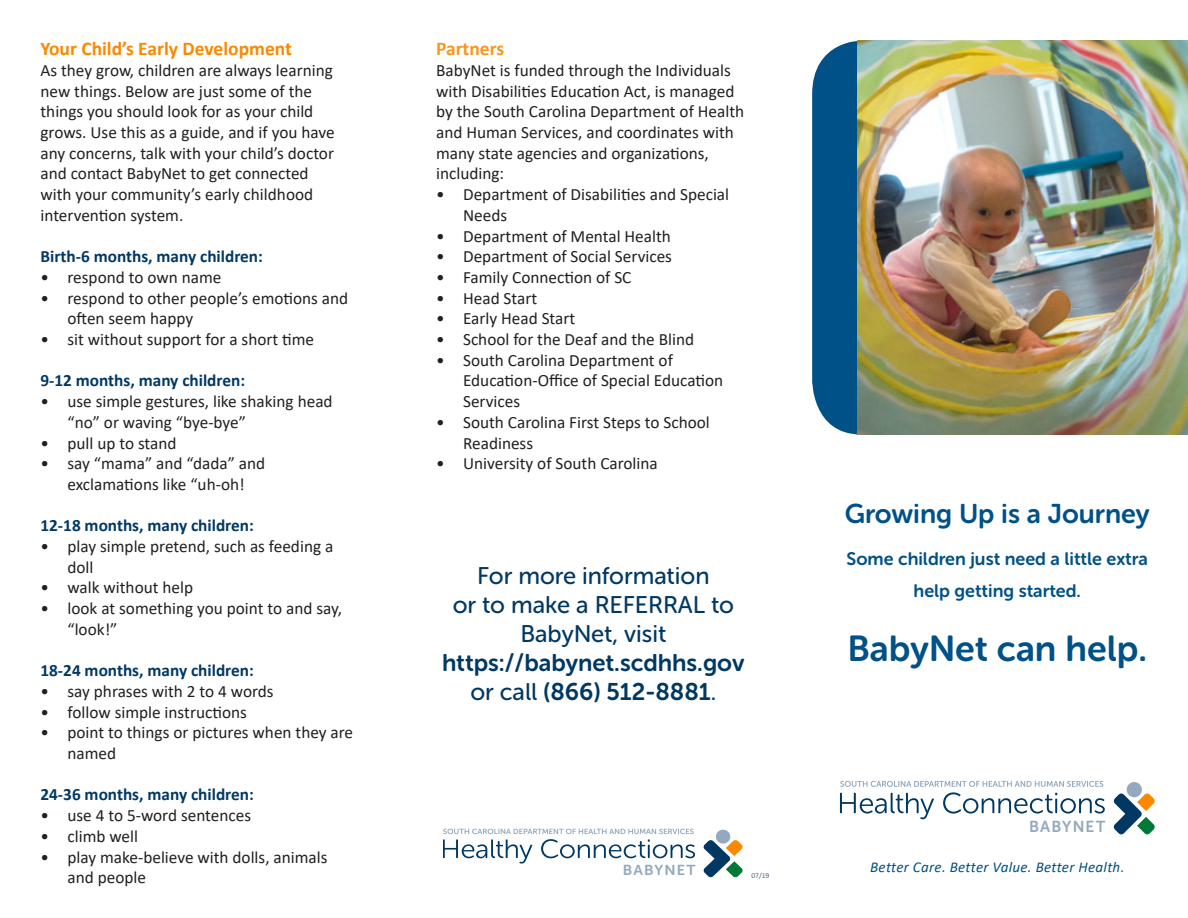
<style>
.page{position:relative;width:1188px;height:918px;background:#fff}
.page>*{position:absolute;margin:0;border:0;box-sizing:border-box;transform-origin:0 0}
.t1{font:36px "Museo Sans Rounded 700";color:#005187}
.t2{font:27px "Museo Sans Rounded 700";color:#005187}
.t3{font:24px/28.8px "Museo Sans Rounded 500";color:#003864;text-align:center}
.t4{font:700 19.5px "Calibri";color:#fa8900}
.t5{font:700 19.5px "Calibri";color:#f7971d}
.t6{font:18px/32.4px "Museo Sans Rounded 700";color:#005187;text-align:center}
.t7{font:17.25px/20.7px "Calibri";color:#231f20}
.t8{font:700 17.25px "Calibri";color:#003864}
.t9{font:15.9px "Museo Sans Rounded 700";letter-spacing:.075em;color:#94a9be}
.t10{font:italic 15px "Calibri";letter-spacing:.02em;color:#005187}
.t11{font:14.4px "Museo Sans Rounded 700";letter-spacing:.075em;color:#94a9be;scale:1.05 1}
.t12{font:300 7.5px "Calibri";color:#003864}
.s1{font-family:"Museo Sans Rounded 700"}
</style>
<div class="page">
<svg style="left:812px;top:41px;width:45px;height:393px;background:#0f5b8e"></svg>
<img style="left:857px;top:41px;width:331px;height:393px">
<svg style="left:703px;top:840px;width:40px;height:38px"></svg>
<div style="left:716px;top:830px;width:14px;height:14px;background:#94a9be;border-radius:50%"></div>
<svg style="left:443px;top:829px;width:252px;height:35px"></svg>
<svg style="left:1113px;top:793px;width:42px;height:41px"></svg>
<div style="left:1127px;top:782px;width:15px;height:15px;background:#94a9be;border-radius:50%"></div>
<svg style="left:840px;top:781px;width:265px;height:38px"></svg>
<p class="t4" style="left:40px;top:35px;width:253px">Your Child’s Early Development</p>
<p class="t7" style="left:40px;top:59px;width:296px">As they grow, children are always learning new things. Below are just some of the things you should look for as your child grows. Use this as a guide, and if you have any concerns, talk with your child’s doctor and contact BabyNet to get connected with your community’s early childhood intervention system.</p>
<p class="t8" style="left:40px;top:244px;width:224px">Birth-6 months, many children:</p>
<p class="t7" style="left:40px;top:266px;width:182px">• respond to own name</p>
<p class="t7" style="left:68px;top:287px;width:282px;text-indent:-27px">• respond to other people’s emotions and often seem happy</p>
<p class="t7" style="left:40px;top:329px;width:275px">• sit without support for a short time</p>
<p class="t8" style="left:40px;top:369px;width:206px">9-12 months, many children:</p>
<p class="t7" style="left:68px;top:391px;width:267px;text-indent:-27px">• use simple gestures, like shaking head “no” or waving “bye-bye”</p>
<p class="t7" style="left:40px;top:432px;width:138px">• pull up to stand</p>
<p class="t7" style="left:40px;top:453px;width:226px;text-align:center">• say “mama” and “dada” and exclamations like “uh-oh!</p>
<p class="t8" style="left:40px;top:513px;width:215px">12-18 months, many children:</p>
<p class="t7" style="left:68px;top:536px;width:267px;text-indent:-27px">• play simple pretend, such as feeding a doll</p>
<p class="t7" style="left:40px;top:577px;width:154px">• walk without help</p>
<p class="t7" style="left:68px;top:598px;width:276px;text-indent:-27px">• look at something you point to and say, “look!”</p>
<p class="t8" style="left:40px;top:658px;width:215px">18-24 months, many children:</p>
<p class="t7" style="left:40px;top:680px;width:235px">• say phrases with 2 to 4 words</p>
<p class="t7" style="left:40px;top:701px;width:208px">• follow simple instructions</p>
<p class="t7" style="left:68px;top:722px;width:287px;text-indent:-27px">• point to things or pictures when they are named</p>
<p class="t8" style="left:40px;top:783px;width:215px">24-36 months, many children:</p>
<p class="t7" style="left:40px;top:805px;width:212px">• use 4 to 5-word sentences</p>
<p class="t7" style="left:40px;top:825px;width:99px">• climb well</p>
<p class="t7" style="left:68px;top:846px;width:262px;text-indent:-27px">• play make-believe with dolls, animals and people</p>
<p class="t5" style="left:436px;top:35px;width:70px">Partners</p>
<p class="t7" style="left:436px;top:59px;width:310px">BabyNet is funded through the Individuals with Disabilities Education Act, is managed by the South Carolina Department of Health and Human Services, and coordinates with many state agencies and organizations, including:</p>
<p class="t7" style="left:463px;top:184px;width:268px;text-indent:-27px">• Department of Disabilities and Special<br>Needs</p>
<p class="t7" style="left:436px;top:225px;width:236px">• Department of Mental Health</p>
<p class="t7" style="left:436px;top:246px;width:237px">• Department of Social Services</p>
<p class="t7" style="left:436px;top:266px;width:197px">• Family Connection of SC</p>
<p class="t7" style="left:436px;top:287px;width:103px">• Head Start</p>
<p class="t7" style="left:436px;top:308px;width:141px">• Early Head Start</p>
<p class="t7" style="left:436px;top:329px;width:260px">• School for the Deaf and the Blind</p>
<p class="t7" style="left:463px;top:349px;width:262px;text-indent:-27px">• South Carolina Department of<br>Education-Office of Special Education<br>Services</p>
<p class="t7" style="left:463px;top:411px;width:248px;text-indent:-27px">• South Carolina First Steps to School<br>Readiness</p>
<p class="t7" style="left:436px;top:453px;width:223px">• University of South Carolina</p>
<p class="t3" style="left:442px;top:562px;width:304px">For more information<br>or to make a REFERRAL to<br>BabyNet, visit <span class="s1">https://babynet.scdhhs.gov </span>or call <span class="s1">(866) 512-8881</span>.</p>
<p class="t2" style="left:845px;top:498px;width:307px">Growing Up is a Journey</p>
<p class="t6" style="left:847px;top:542px;width:303px">Some children just need a little extra help getting started.</p>
<p class="t1" style="left:848px;top:628px;width:301px">BabyNet can help.</p>
<p class="t9" style="left:1029px;top:818px;width:78px">BABYNET</p>
<p class="t11" style="left:623px;top:862px;width:71px">BABYNET</p>
<p class="t10" style="left:870px;top:857px;width:256px">Better Care. Better Value. Better Health.</p>
<p class="t12" style="left:752px;top:870px;width:19px">07/19</p>
</div>
